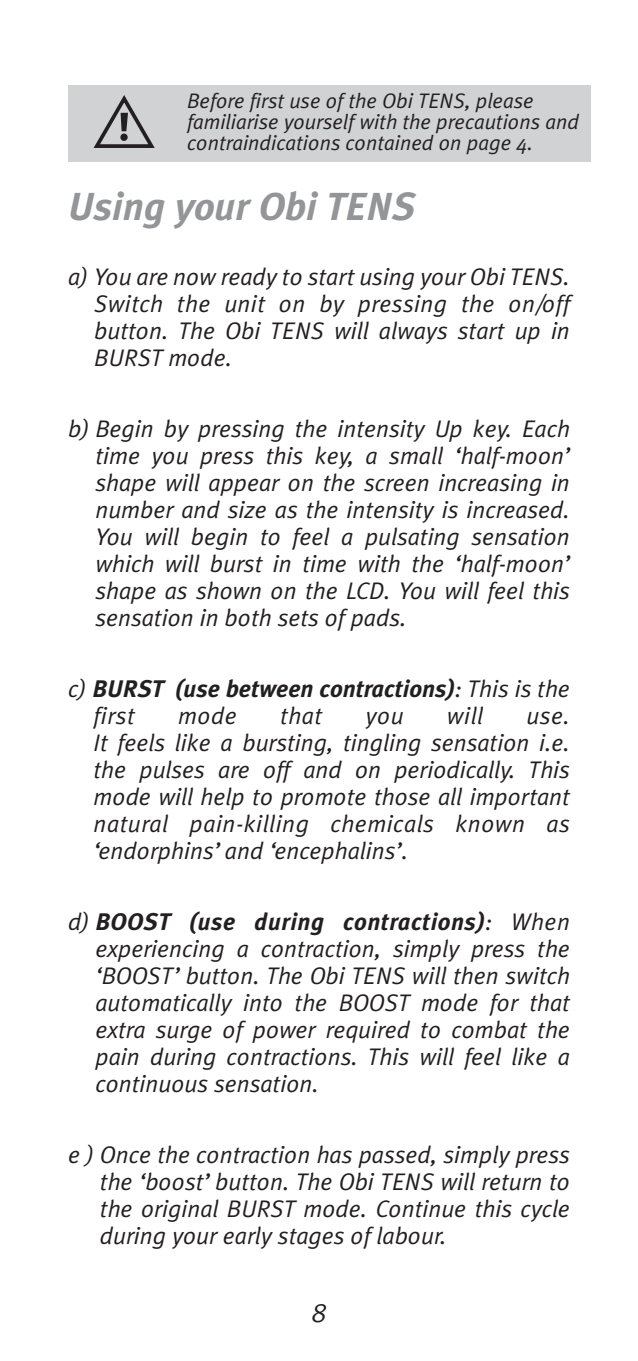
<style>
.page{position:relative;width:638px;height:1361px;background:#fff}
.page>*{position:absolute;margin:0;border:0;box-sizing:border-box;transform-origin:0 0}
.t1{font:italic 700 39px "Meta Plus";color:#939598}
.t2{font:italic 27px "Meta Plus Normal";color:#231f20}
.t3{font:italic 24px/27px "Meta Plus Normal";color:#231f20;text-align:justify}
.t4{font:italic 700 24px "Meta Plus";letter-spacing:.01em;color:#231f20}
.t5{font:italic 21px/21px "Meta Plus Normal";color:#231f20}
.s1{font-family:"Meta Plus Normal";font-weight:400}
</style>
<div class="page">
<div style="left:68px;top:85px;width:523px;height:77px;background:#d1d2d4"></div>
<svg style="left:94px;top:95px;width:61px;height:53px"></svg>
<p class="t5" style="left:187px;top:90px;width:393px">Before first use of the Obi TENS, please familiarise yourself with the precautions and contraindications contained on page 4.</p>
<h1 class="t1" style="left:68px;top:183px;width:348px">Using your Obi TENS</h1>
<p class="t3" style="left:94px;top:263px;width:477px;text-indent:-26px">a) You are now ready to start using your Obi TENS.<br>Switch the unit on by pressing the on/off button. The Obi TENS will always start up in BURST mode.</p>
<p class="t3" style="left:95px;top:415px;width:476px;text-indent:-27px">b) Begin by pressing the intensity Up key. Each time you press this key, a small ‘half-moon’ shape will appear on the screen increasing in number and size as the intensity is increased.<br>You will begin to feel a pulsating sensation which will burst in time with the ‘half-moon’ shape as shown on the LCD. You will feel this sensation in both sets of pads.</p>
<p class="t4" style="left:68px;top:674px;width:503px"><span class="s1">c)</span> BURST (use between contractions)<span class="s1">: This is the</span></p>
<p class="t3" style="left:94px;top:702px;width:43px">first</p>
<p class="t3" style="left:178px;top:702px;width:60px">mode</p>
<p class="t3" style="left:280px;top:702px;width:44px">that</p>
<p class="t3" style="left:366px;top:702px;width:40px">you</p>
<p class="t3" style="left:447px;top:702px;width:38px">will</p>
<p class="t3" style="left:94px;top:702px;width:478px;text-indent:433px">use.<br>It feels like a bursting, tingling sensation i.e. the pulses are off and on periodically. This mode will help to promote those all important natural pain-killing chemicals known as ‘endorphins’ and ‘encephalins’.</p>
<p class="t4" style="left:68px;top:907px;width:503px"><span class="s1">d)</span> BOOST (use during contractions)<span class="s1">: When</span></p>
<p class="t3" style="left:95px;top:935px;width:476px">experiencing a contraction, simply press the ‘BOOST’ button. The Obi TENS will then switch automatically into the BOOST mode for that extra surge of power required to combat the pain during contractions. This will feel like a continuous sensation.</p>
<p class="t3" style="left:100px;top:1141px;width:471px;text-indent:-32px">e ) Once the contraction has passed, simply press the ‘boost’ button. The Obi TENS will return to the original BURST mode. Continue this cycle during your early stages of labour.</p>
<p class="t2" style="left:312px;top:1296px;width:16px">8</p>
</div>
